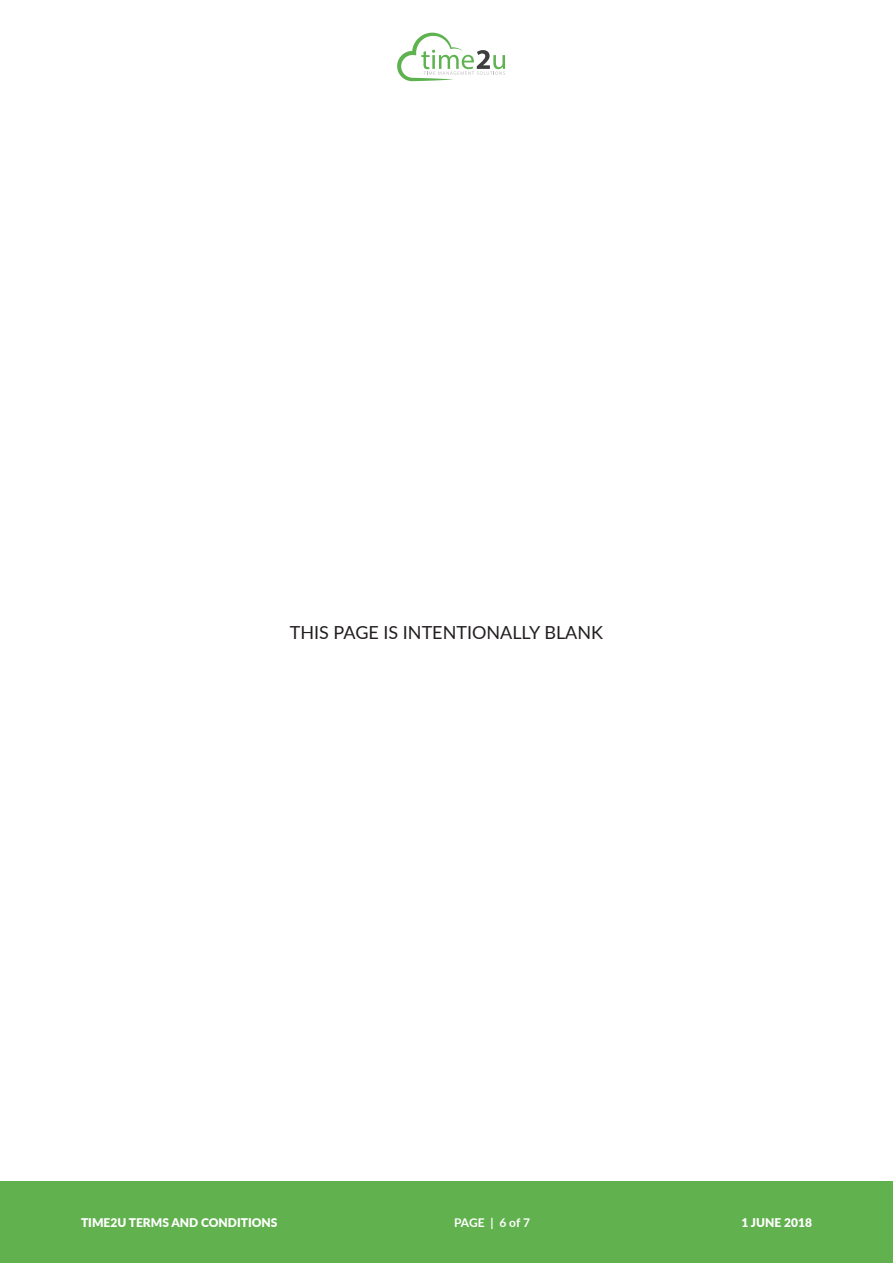
<style>
.page{position:relative;width:893px;height:1263px;background:#fff}
.page>*{position:absolute;margin:0;border:0;box-sizing:border-box;transform-origin:0 0}
.t1{font:18px "Lato";color:#231f20}
.t2{font:900 12px "Lato";color:#fff}
.t3{font:700 12px "Lato";letter-spacing:-.015em;color:#fff}
</style>
<div class="page">
<div style="left:0;top:1182px;width:893px;height:81px;background:#62b14f"></div>
<svg style="left:397px;top:33px;width:108px;height:48px"></svg>
<p class="t1" style="left:290px;top:619px;width:315px">THIS PAGE IS INTENTIONALLY BLANK</p>
<p class="t2" style="left:81px;top:1214px;width:198px">TIME2U TERMS AND CONDITIONS</p>
<p class="t3" style="left:454px;top:1214px;width:77px">PAGE | 6 of 7</p>
<p class="t2" style="left:741px;top:1214px;width:72px">1 JUNE 2018</p>
</div>
